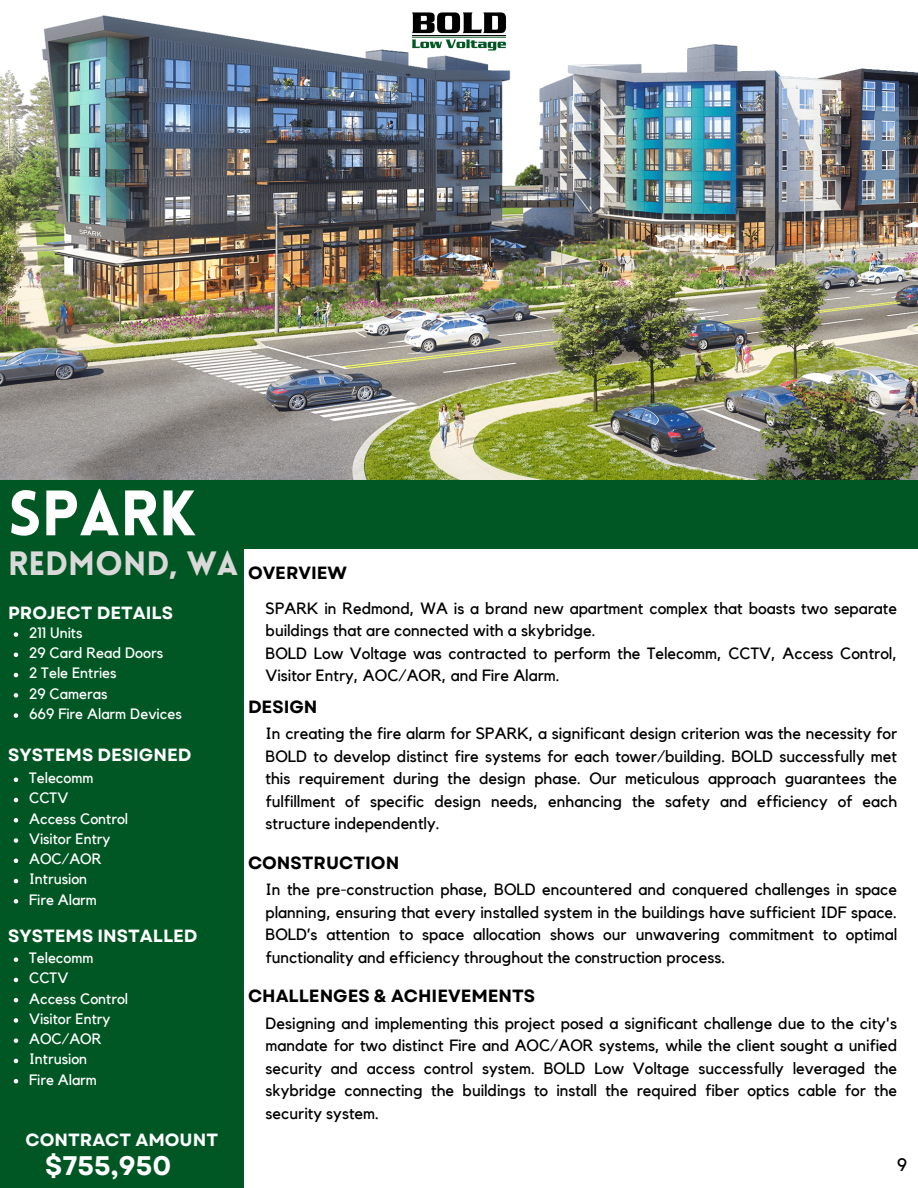
<style>
.page{position:relative;width:918px;height:1188px;background:#fff}
.page>*{position:absolute;margin:0;border:0;box-sizing:border-box;transform-origin:0 0}
.t1{font:900 62.7px "Lovelo";color:#fff}
.t2{font:900 33px "Lovelo";color:#d9d9d9}
.t3{font:700 26.85px "Garet";color:#fff}
.t4{font:18px "Kollektif";color:#000}
.t5{font:700 17.7px "Garet";color:#fff}
.t6{font:700 17.7px "Garet";color:#000}
.t7{font:16.35px/22.5px "Kollektif";color:#000;text-align:justify}
.t8{font:15px "Kollektif";color:#fff}
</style>
<div class="page">
<div style="left:0;top:204px;width:244px;height:984px;background:#005724"></div>
<div style="left:0;top:477px;width:918px;height:71px;background:#005724"></div>
<img style="left:0;top:12px;width:918px;height:468px">
<svg style="left:14px;top:632px;width:4px;height:5px"></svg>
<svg style="left:14px;top:653px;width:4px;height:4px"></svg>
<svg style="left:14px;top:673px;width:4px;height:4px"></svg>
<svg style="left:14px;top:693px;width:4px;height:5px"></svg>
<svg style="left:14px;top:713px;width:4px;height:5px"></svg>
<svg style="left:14px;top:778px;width:4px;height:4px"></svg>
<svg style="left:14px;top:798px;width:4px;height:4px"></svg>
<svg style="left:14px;top:818px;width:4px;height:5px"></svg>
<svg style="left:14px;top:838px;width:4px;height:5px"></svg>
<svg style="left:14px;top:859px;width:4px;height:4px"></svg>
<svg style="left:14px;top:879px;width:4px;height:4px"></svg>
<svg style="left:14px;top:899px;width:4px;height:5px"></svg>
<svg style="left:14px;top:957px;width:4px;height:5px"></svg>
<svg style="left:14px;top:978px;width:4px;height:4px"></svg>
<svg style="left:14px;top:998px;width:4px;height:4px"></svg>
<svg style="left:14px;top:1018px;width:4px;height:5px"></svg>
<svg style="left:14px;top:1038px;width:4px;height:5px"></svg>
<svg style="left:14px;top:1059px;width:4px;height:4px"></svg>
<svg style="left:14px;top:1079px;width:4px;height:4px"></svg>
<p class="t1" style="left:8px;top:488px;width:190px">SPARK</p>
<p class="t2" style="left:8px;top:550px;width:232px">REDMOND, WA</p>
<h4 class="t5" style="left:8px;top:600px;width:166px">PROJECT DETAILS</h4>
<h3 class="t8" style="left:29px;top:626px;width:55px">211 Units</h3>
<h3 class="t8" style="left:29px;top:646px;width:136px">29 Card Read Doors</h3>
<h2 class="t8" style="left:29px;top:666px;width:89px">2 Tele Entries</h2>
<h1 class="t8" style="left:29px;top:687px;width:80px">29 Cameras</h1>
<h3 class="t8" style="left:29px;top:707px;width:154px">669 Fire Alarm Devices</h3>
<h3 class="t5" style="left:8px;top:742px;width:185px">SYSTEMS DESIGNED</h3>
<p class="t8" style="left:29px;top:771px;width:66px">Telecomm</p>
<p class="t8" style="left:29px;top:791px;width:41px">CCTV</p>
<p class="t8" style="left:29px;top:812px;width:101px">Access Control</p>
<p class="t8" style="left:29px;top:832px;width:83px">Visitor Entry</p>
<h3 class="t8" style="left:29px;top:852px;width:74px">AOC/AOR</h3>
<h4 class="t8" style="left:29px;top:872px;width:60px">Intrusion</h4>
<p class="t8" style="left:29px;top:893px;width:69px">Fire Alarm</p>
<p class="t5" style="left:8px;top:923px;width:191px">SYSTEMS INSTALLED</p>
<p class="t8" style="left:29px;top:951px;width:66px">Telecomm</p>
<p class="t8" style="left:29px;top:971px;width:41px">CCTV</p>
<p class="t8" style="left:29px;top:991px;width:101px">Access Control</p>
<p class="t8" style="left:29px;top:1012px;width:83px">Visitor Entry</p>
<p class="t8" style="left:29px;top:1032px;width:74px">AOC/AOR</p>
<p class="t8" style="left:29px;top:1052px;width:60px">Intrusion</p>
<h3 class="t8" style="left:29px;top:1072px;width:69px">Fire Alarm</h3>
<p class="t5" style="left:26px;top:1127px;width:194px">CONTRACT AMOUNT</p>
<p class="t3" style="left:45px;top:1147px;width:128px">$755,950</p>
<p class="t6" style="left:248px;top:560px;width:101px">OVERVIEW</p>
<p class="t7" style="left:266px;top:597px;width:633px;text-align:left">SPARK in Redmond, WA is a brand new apartment complex that boasts two separate buildings that are connected with a skybridge.<br>BOLD Low Voltage was contracted to perform the Telecomm, CCTV, Access Control, Visitor Entry, AOC/AOR, and Fire Alarm.</p>
<h3 class="t6" style="left:248px;top:694px;width:71px">DESIGN</h3>
<h4 class="t7" style="left:266px;top:723px;width:633px">In creating the fire alarm for SPARK, a significant design criterion was the necessity for BOLD to develop distinct fire systems for each tower/building. BOLD successfully met this requirement during the design phase. Our meticulous approach guarantees the fulfillment of specific design needs, enhancing the safety and efficiency of each structure independently.</h4>
<h3 class="t6" style="left:248px;top:850px;width:153px">CONSTRUCTION</h3>
<p class="t7" style="left:266px;top:879px;width:633px">In the pre-construction phase, BOLD encountered and conquered challenges in space planning, ensuring that every installed system in the buildings have sufficient IDF space.<br>BOLD’s attention to space allocation shows our unwavering commitment to optimal functionality and efficiency throughout the construction process.</p>
<p class="t6" style="left:248px;top:983px;width:289px">CHALLENGES &amp; ACHIEVEMENTS</p>
<p class="t7" style="left:266px;top:1012px;width:633px">Designing and implementing this project posed a significant challenge due to the city's mandate for two distinct Fire and AOC/AOR systems, while the client sought a unified security and access control system. BOLD Low Voltage successfully leveraged the skybridge connecting the buildings to install the required fiber optics cable for the security system.</p>
<h4 class="t4" style="left:897px;top:1157px;width:12px">9</h4>
</div>
